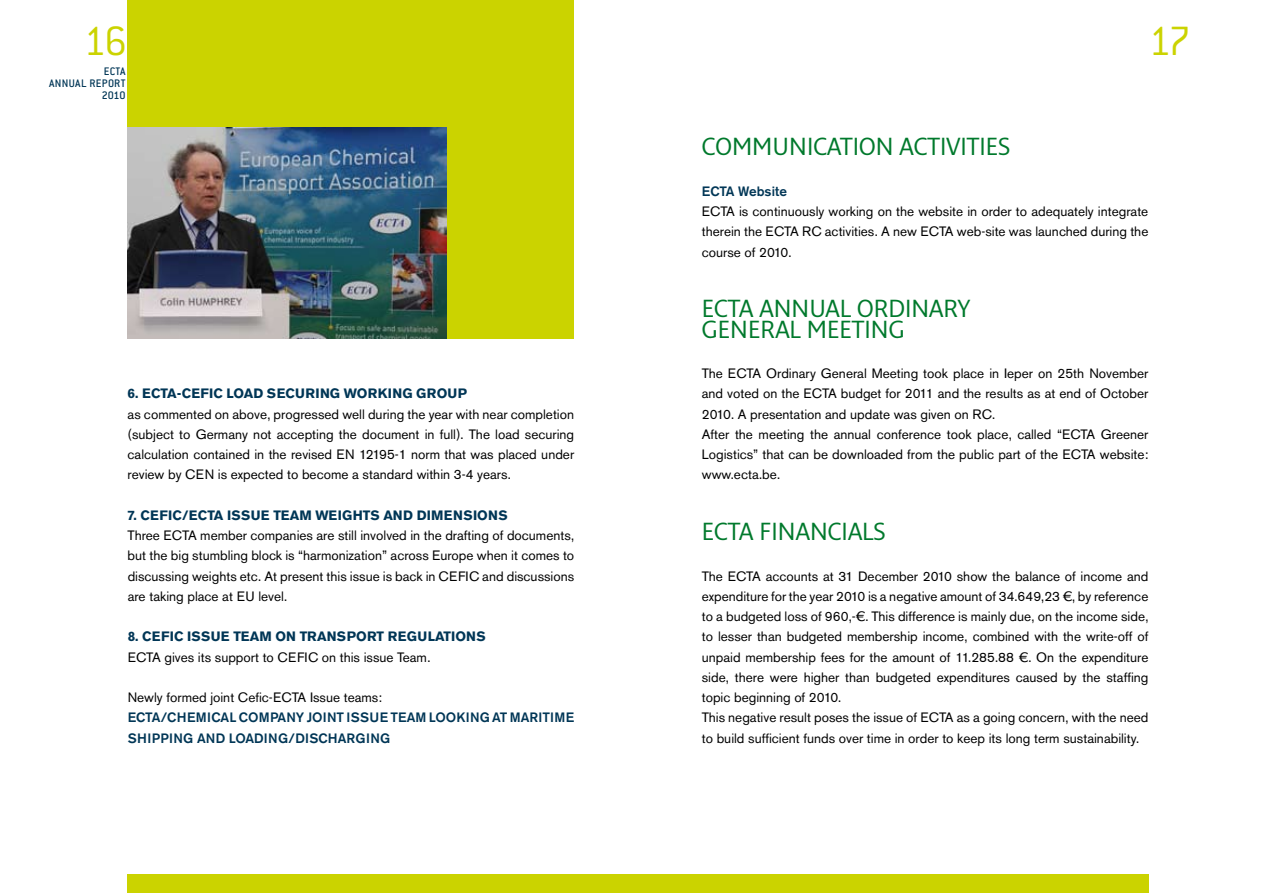
<style>
.page{position:relative;width:1276px;height:893px;background:#fff}
.page>*{position:absolute;margin:0;border:0;box-sizing:border-box;transform-origin:0 0}
.t1{font:300 45px "Conduit ITC";color:#cbd300}
.t2{font:24px/20.2px "Fresco Sans LF";color:#00792c}
.t3{font:13.5px/20.2px "Standard Grotesk BSK";color:#000;text-align:justify}
.t4{font:700 13.5px "Standard Grotesk BSK";letter-spacing:.02em;color:#003656}
.t5{font:500 13.5px/20.2px "Standard Grotesk BSK";letter-spacing:.01em;color:#003656}
.t6{font:500 12px/12px "Conduit ITC";letter-spacing:.02em;color:#003656;text-align:right}
</style>
<div class="page">
<div style="left:128px;top:875px;width:510px;height:18px;background:#cbd300"></div>
<div style="left:638px;top:875px;width:510px;height:18px;background:#cbd300"></div>
<div style="left:128px;top:0;width:446px;height:339px;background:#cbd300"></div>
<img style="left:128px;top:128px;width:319px;height:210px">
<h1 class="t1" style="left:84px;top:16px;width:45px">16</h1>
<h1 class="t1" style="left:1148px;top:16px;width:44px">17</h1>
<p class="t6" style="left:49px;top:66px;width:78px">ECTA<br>ANNUAL REPORT<br>2010</p>
<p class="t4" style="left:128px;top:386px;width:24px">6. ECTA</p>
<p class="t4" style="left:177px;top:386px;width:15px">-CEFIC</p>
<p class="t4" style="left:226px;top:386px;width:51px">LOAD SEC</p>
<p class="t4" style="left:295px;top:386px;width:29px">URING</p>
<p class="t4" style="left:344px;top:386px;width:53px">WORKING</p>
<p class="t4" style="left:416px;top:386px;width:51px">GROUP</p>
<p class="t3" style="left:128px;top:404px;width:448px">as commented on above, progressed well during the year with near completion (subject to Germany not accepting the document in full). The load securing calculation contained in the revised EN 12195-1 norm that was placed under review by CEN is expected to become a standard within 3-4 years.</p>
<p class="t4" style="left:128px;top:507px;width:23px">7. CEFIC</p>
<p class="t4" style="left:182px;top:507px;width:17px">/ECTA</p>
<p class="t4" style="left:227px;top:507px;width:57px">ISSUETEAM</p>
<p class="t4" style="left:315px;top:507px;width:23px">WEIGHTS</p>
<p class="t4" style="left:383px;top:507px;width:11px">AND</p>
<p class="t4" style="left:417px;top:507px;width:10px">DIMENSI</p>
<p class="t4" style="left:477px;top:507px;width:21px">ONS</p>
<p class="t3" style="left:128px;top:525px;width:448px">Three ECTA member companies are still involved in the drafting of documents, but the big stumbling block is “harmonization” across Europe when it comes to discussing weights etc. At present this issue is back in CEFIC and discussions are taking place at EU level.</p>
<p class="t4" style="left:128px;top:629px;width:24px">8. CEFIC</p>
<p class="t4" style="left:187px;top:629px;width:57px">ISSUETEAM</p>
<p class="t4" style="left:275px;top:629px;width:53px">ON TRANSP</p>
<p class="t4" style="left:356px;top:629px;width:79px">ORT REGULATI</p>
<p class="t4" style="left:455px;top:629px;width:21px">ONS</p>
<p class="t3" style="left:128px;top:647px;width:304px">ECTA gives its support to CEFIC on this issue Team.</p>
<p class="t3" style="left:128px;top:687px;width:256px">Newly formed joint Cefic-ECTA Issue teams:</p>
<p class="t5" style="left:128px;top:707px;width:448px">ECTA/CHEMICAL COMPANY JOINT ISSUE TEAM LOOKING AT MARITIME<br>SHIPPING AND LOADING/DISCHARGING</p>
<h2 class="t2" style="left:702px;top:136px;width:310px">COMMUNICATION ACTIVITIES</h2>
<p class="t5" style="left:702px;top:181px;width:87px">ECTA Website</p>
<p class="t3" style="left:702px;top:201px;width:448px">ECTA is continuously working on the website in order to adequately integrate therein the ECTA RC activities. A new ECTA web-site was launched during the course of 2010.</p>
<h2 class="t2" style="left:702px;top:298px;width:270px;text-indent:58px">ANNUAL ORDINARY<br>GENERAL MEETING</h2>
<p class="t3" style="left:702px;top:363px;width:448px;text-align:left">The ECTA Ordinary General Meeting took place in Ieper on 25th November and voted on the ECTA budget for 2011 and the results as at end of October 2010. A presentation and update was given on RC.<br>After the meeting the annual conference took place, called “ECTA Greener Logistics” that can be downloaded from the public part of the ECTA website: www.ecta.be.</p>
<h2 class="t2" style="left:702px;top:298px;width:14px">ECTA</h2>
<h2 class="t2" style="left:702px;top:521px;width:14px">ECTA</h2>
<h2 class="t2" style="left:759px;top:521px;width:128px">FINANCIALS</h2>
<p class="t3" style="left:702px;top:566px;width:448px;text-align:left">The ECTA accounts at 31 December 2010 show the balance of income and expenditure for the year 2010 is a negative amount of 34.649,23 €, by reference to a budgeted loss of 960,-€. This difference is mainly due, on the income side, to lesser than budgeted membership income, combined with the write-off of unpaid membership fees for the amount of 11.285.88 €. On the expenditure side, there were higher than budgeted expenditures caused by the staffing topic beginning of 2010.<br>This negative result poses the issue of ECTA as a going concern, with the need to build sufficient funds over time in order to keep its long term sustainability.</p>
</div>
